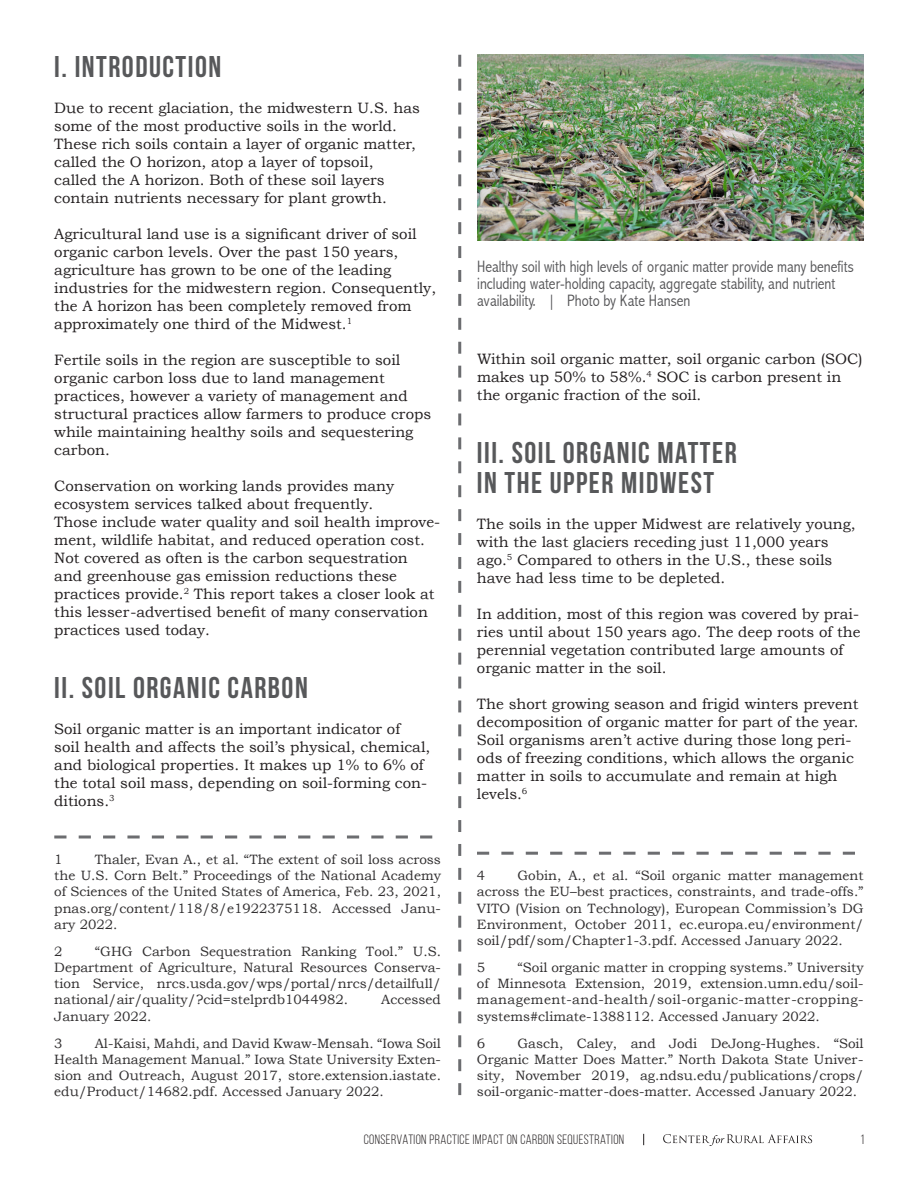
<style>
.page{position:relative;width:918px;height:1188px;background:#fff}
.page>*{position:absolute;margin:0;border:0;box-sizing:border-box;transform-origin:0 0}
.Section_Title__I___I{font:700 30px/30px "Bebas Neue";letter-spacing:.05em;color:#57585a}
.Section_Title{font:700 30px "Bebas Neue";letter-spacing:.05em;color:#57585a}
.endnote{font:300 condensed 16.5px/16.8px "Abadi";color:#535355}
.BODY_COPY{font:15px/18px "Bookman Old Style";color:#231f20}
.Footnote_text_2019{font:13.5px/16.2px "Bookman Old Style";color:#312f30;text-align:justify}
.t1{font:13.5px "Bebas Neue";letter-spacing:.03em;color:#231f20}
</style>
<div class="page">
<svg style="left:663px;top:1134px;width:149px;height:12px"></svg>
<svg style="left:54px;top:835px;width:378px;height:3px"></svg>
<svg style="left:477px;top:852px;width:378px;height:3px"></svg>
<svg style="left:458px;top:55px;width:3px;height:1040px"></svg>
<img style="left:477px;top:55px;width:387px;height:186px">
<p class="Section_Title" style="left:54px;top:50px;width:168px">I. INTRODUCTION</p>
<p class="BODY_COPY" style="left:54px;top:99px;width:367px">Due to recent glaciation, the midwestern U.S. has some of the most productive soils in the world.<br>These rich soils contain a layer of organic matter, called the O horizon, atop a layer of topsoil,<br>called the A horizon. Both of these soil layers contain nutrients necessary for plant growth.</p>
<p class="BODY_COPY" style="left:54px;top:225px;width:383px">Agricultural land use is a significant driver of soil organic carbon levels. Over the past 150 years, agriculture has grown to be one of the leading industries for the midwestern region. Consequently, the A horizon has been completely removed from approximately one third of the Midwest.<sup>1</sup></p>
<p class="BODY_COPY" style="left:54px;top:351px;width:378px">Fertile soils in the region are susceptible to soil organic carbon loss due to land management practices, however a variety of management and structural practices allow farmers to produce crops while maintaining healthy soils and sequestering carbon.</p>
<p class="BODY_COPY" style="left:54px;top:477px;width:387px">Conservation on working lands provides many ecosystem services talked about frequently.<br>Those include water quality and soil health improve&shy;ment, wildlife habitat, and reduced operation cost.<br>Not covered as often is the carbon sequestration<br>and greenhouse gas emission reductions these practices provide.<sup>2</sup> This report takes a closer look at this lesser-advertised benefit of many conservation practices used today.</p>
<p class="Section_Title__I___I" style="left:54px;top:673px;width:255px">II. SOIL ORGANIC CARBON</p>
<p class="BODY_COPY" style="left:54px;top:720px;width:378px">Soil organic matter is an important indicator of<br>soil health and affects the soil’s physical, chemical, and biological properties. It makes up 1% to 6% of the total soil mass, depending on soil-forming con&shy;ditions.<sup>3</sup></p>
<p class="Footnote_text_2019" style="left:54px;top:851px;width:388px;text-indent:40px">Thaler, Evan A., et al. “The extent of soil loss across the U.S. Corn Belt.” Proceedings of the National Academy of Sciences of the United States of America, Feb. 23, 2021, pnas.org/content/118/8/e1922375118. Accessed Janu&shy;ary 2022.</p>
<p class="Footnote_text_2019" style="left:54px;top:943px;width:10px">2</p>
<p class="Footnote_text_2019" style="left:54px;top:851px;width:10px">1</p>
<p class="Footnote_text_2019" style="left:54px;top:943px;width:388px;text-indent:40px">“GHG Carbon Sequestration Ranking Tool.” U.S.<br>Department of Agriculture, Natural Resources Conserva&shy;tion Service, nrcs.usda.gov/wps/portal/nrcs/detailfull/ national/air/quality/?cid=stelprdb1044982.</p>
<p class="Footnote_text_2019" style="left:381px;top:992px;width:61px">Accessed</p>
<p class="Footnote_text_2019" style="left:54px;top:1008px;width:99px">January 2022.</p>
<p class="Footnote_text_2019" style="left:54px;top:1035px;width:10px">3</p>
<p class="Footnote_text_2019" style="left:54px;top:1035px;width:388px;text-indent:40px">Al-Kaisi, Mahdi, and David Kwaw-Mensah. “Iowa Soil Health Management Manual.” Iowa State University Exten&shy;sion and Outreach, August 2017, store.extension.iastate. edu/Product/14682.pdf. Accessed January 2022.</p>
<p class="endnote" style="left:477px;top:258px;width:378px">Healthy soil with high levels of organic matter provide many benefits including water-holding capacity, aggregate stability, and nutrient availability. | Photo by Kate Hansen</p>
<p class="BODY_COPY" style="left:477px;top:350px;width:387px">Within soil organic matter, soil organic carbon (SOC) makes up 50% to 58%.<sup>4</sup> SOC is carbon present in the organic fraction of the soil.</p>
<p class="Section_Title__I___I" style="left:477px;top:437px;width:261px">III. SOIL ORGANIC MATTER<br>IN THE UPPER MIDWEST</p>
<p class="BODY_COPY" style="left:477px;top:515px;width:380px">The soils in the upper Midwest are relatively young, with the last glaciers receding just 11,000 years ago.<sup>5</sup> Compared to others in the U.S., these soils have had less time to be depleted.</p>
<p class="BODY_COPY" style="left:477px;top:605px;width:385px">In addition, most of this region was covered by prai&shy;ries until about 150 years ago. The deep roots of the perennial vegetation contributed large amounts of organic matter in the soil.</p>
<p class="BODY_COPY" style="left:477px;top:695px;width:383px">The short growing season and frigid winters prevent decomposition of organic matter for part of the year.<br>Soil organisms aren’t active during those long peri&shy;ods of freezing conditions, which allows the organic matter in soils to accumulate and remain at high levels.<sup>6</sup></p>
<p class="Footnote_text_2019" style="left:477px;top:867px;width:388px;text-indent:40px">Gobin, A., et al. “Soil organic matter management across the EU–best practices, constraints, and trade-offs.” VITO (Vision on Technology), European Commission’s DG Environment, October 2011, ec.europa.eu/environment/ soil/pdf/som/Chapter1-3.pdf. Accessed January 2022.</p>
<p class="Footnote_text_2019" style="left:477px;top:959px;width:10px">5</p>
<p class="Footnote_text_2019" style="left:477px;top:867px;width:10px">4</p>
<p class="Footnote_text_2019" style="left:477px;top:959px;width:388px;text-indent:40px">“Soil organic matter in cropping systems.” University of Minnesota Extension, 2019, extension.umn.edu/soil&shy;management-and-health/soil-organic-matter-cropping&shy;systems#climate-1388112. Accessed January 2022.</p>
<p class="Footnote_text_2019" style="left:477px;top:1035px;width:10px">6</p>
<p class="Footnote_text_2019" style="left:477px;top:1035px;width:388px;text-indent:40px">Gasch, Caley, and Jodi DeJong-Hughes. “Soil Organic Matter Does Matter.” North Dakota State Univer&shy;sity, November 2019, ag.ndsu.edu/publications/crops/ soil-organic-matter-does-matter. Accessed January 2022.</p>
<p class="t1" style="left:364px;top:1132px;width:262px">CONSERVATION PRACTICE IMPACT ON CARBON SEQUESTRATION</p>
<p class="t1" style="left:861px;top:1132px;width:5px">1</p>
</div>
